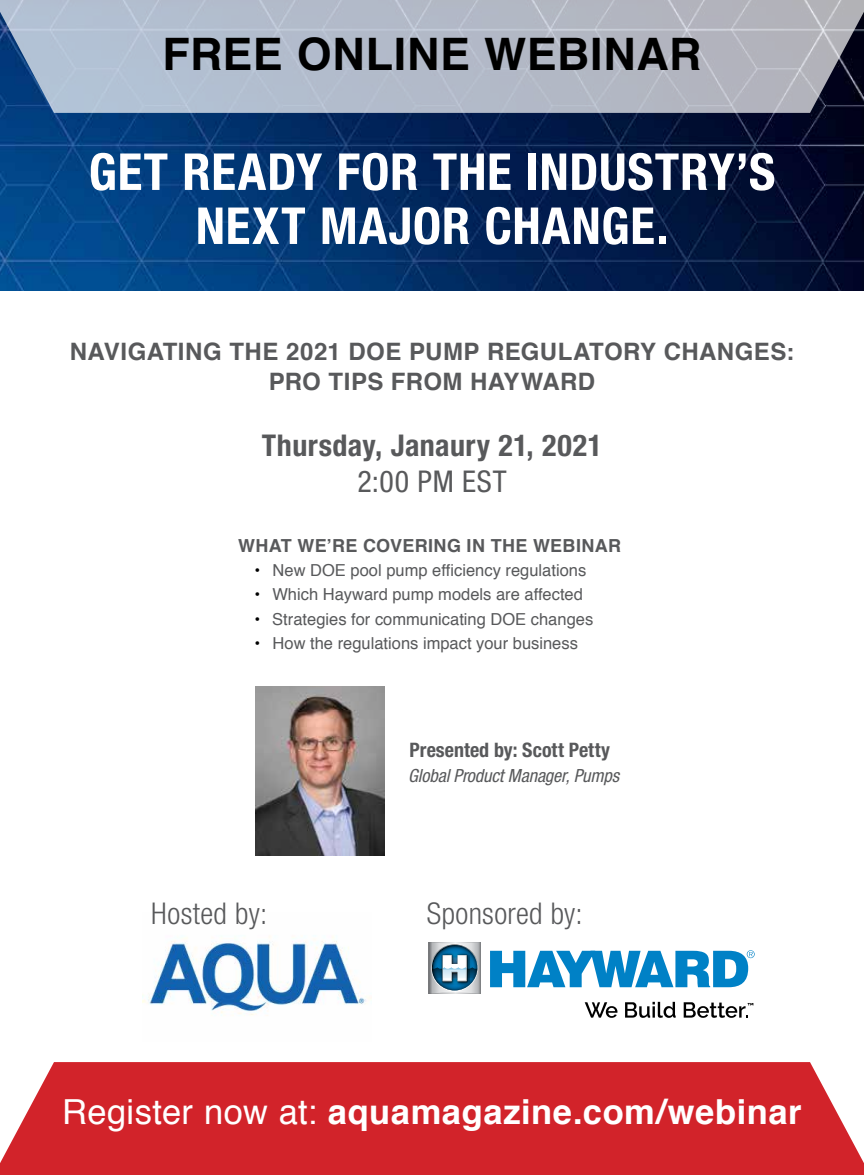
<style>
.page{position:relative;width:864px;height:1175px;background:#fff}
.page>*{position:absolute;margin:0;border:0;box-sizing:border-box;transform-origin:0 0}
.t1{font:700 condensed 51px/54px "Helvetica Neue LT Std";letter-spacing:.015em;color:#fff;text-align:center}
.t2{font:700 44.7px "Helvetica";letter-spacing:.015em;color:#000}
.t3{font:700 34.5px "Helvetica";letter-spacing:.015em;color:#fff}
.t4{font:700 condensed 30px "Helvetica Neue LT Std";letter-spacing:.015em;color:#58595b}
.t5{font:300 condensed 30px "Helvetica Neue LT Std";letter-spacing:.01em;color:#58595b}
.t6{font:condensed 30px "Helvetica Neue LT Std";letter-spacing:.03em;color:#58595b}
.t7{font:700 24px/30px "Helvetica";letter-spacing:.015em;color:#58595b;text-align:center}
.t8{font:700 condensed 19.95px "Helvetica Neue LT Std";color:#58595b}
.t9{font:italic condensed 18.15px "Helvetica Neue LT Std";letter-spacing:-.005em;color:#58595b}
.t10{font:700 18px "Helvetica";letter-spacing:.015em;color:#58595b}
.t11{font:16.5px "Helvetica";color:#58595b}
.s1{color:#000}
.s2{font-weight:400}
</style>
<div class="page">
<img style="left:0;top:113px;width:864px;height:177px">
<svg style="left:0;top:0;width:864px;height:113px;background:#a9b2c2"></svg>
<div style="left:0;top:1062px;width:864px;height:112px;background:#d2232a"></div>
<img style="left:255px;top:686px;width:130px;height:169px">
<img style="left:428px;top:942px;width:53px;height:52px">
<svg style="left:429px;top:942px;width:52px;height:1px"></svg>
<svg style="left:432px;top:945px;width:45px;height:45px"></svg>
<svg style="left:429px;top:955px;width:52px;height:38px;background:#799aad"></svg>
<svg style="left:490px;top:950px;width:265px;height:37px"></svg>
<svg style="left:585px;top:1002px;width:32px;height:15px"></svg>
<svg style="left:625px;top:1001px;width:51px;height:16px"></svg>
<svg style="left:684px;top:1002px;width:69px;height:15px"></svg>
<img style="left:142px;top:936px;width:229px;height:80px">
<h2 class="t2" style="left:162px;top:18px;width:541px">FREE ONLINE WEBINAR</h2>
<h1 class="t1" style="left:89px;top:144px;width:688px">GET READY FOR THE INDUSTRY’S<br>NEXT MAJOR CHANGE.</h1>
<h3 class="t7" style="left:70px;top:337px;width:726px">NAVIGATING THE 2021 DOE PUMP REGULATORY CHANGES:<br>PRO TIPS FROM HAYWARD</h3>
<h3 class="t4" style="left:262px;top:427px;width:342px">Thursday, Janaury 21, 2021</h3>
<h3 class="t6" style="left:357px;top:464px;width:151px">2:00 PM EST</h3>
<p class="t10" style="left:238px;top:531px;width:384px">WHAT WE’RE COVERING IN THE WEBINAR</p>
<p class="t11" style="left:254px;top:558px;width:333px"><span class="s1">•</span> New DOE pool pump efficiency regulations</p>
<p class="t11" style="left:254px;top:582px;width:330px"><span class="s1">•</span> Which Hayward pump models are affected</p>
<p class="t11" style="left:254px;top:606px;width:340px"><span class="s1">•</span> Strategies for communicating DOE changes</p>
<p class="t11" style="left:254px;top:630px;width:325px"><span class="s1">•</span> How the regulations impact your business</p>
<p class="t8" style="left:410px;top:737px;width:202px">Presented by: Scott Petty</p>
<p class="t9" style="left:408px;top:765px;width:213px">Global Product Manager, Pumps</p>
<h3 class="t5" style="left:151px;top:896px;width:117px">Hosted by:</h3>
<h3 class="t5" style="left:427px;top:896px;width:158px">Sponsored by:</h3>
<h3 class="t3" style="left:62px;top:1083px;width:741px"><span class="s2">Register now at:</span> aquamagazine.com/webinar</h3>
</div>
